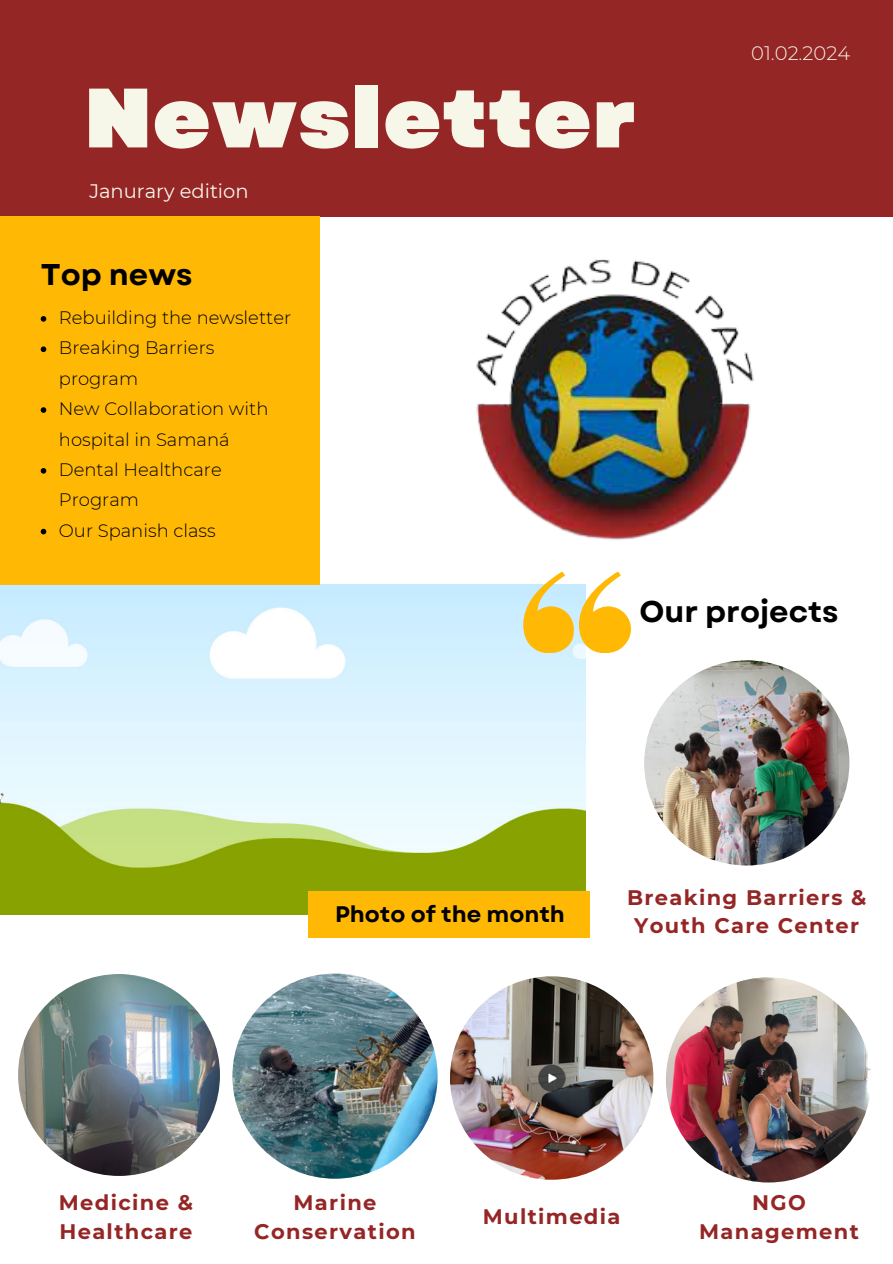
<style>
.page{position:relative;width:893px;height:1264px;background:#fff}
.page>*{position:absolute;margin:0;border:0;box-sizing:border-box;transform-origin:0 0}
.t1{font:900 84px "Garet";letter-spacing:.025em;color:#f6f6e9}
.t2{font:700 30px "Garet";color:#000}
.t3{font:700 22.5px "Garet";color:#000}
.t4{font:700 21px/28.2px "Montserrat";letter-spacing:.065em;color:#952626;text-align:center}
.t5{font:19.5px "Montserrat";color:#f6f6e9}
.t6{font:300 19.5px "Montserrat";color:#f6f6e9}
.t7{font:300 18px/30.3px "Montserrat";color:#000}
</style>
<div class="page">
<div style="left:0;top:0;width:892px;height:216px;background:#952626"></div>
<img style="left:0;top:584px;width:585px;height:330px">
<div style="left:308px;top:891px;width:281px;height:46px;background:#ffb905"></div>
<div style="left:0;top:217px;width:319px;height:368px;background:#ffb905"></div>
<svg style="left:523px;top:572px;width:108px;height:80px"></svg>
<img style="left:476px;top:259px;width:278px;height:281px">
<img style="left:232px;top:973px;width:205px;height:205px;border-radius:50%">
<img style="left:18px;top:974px;width:202px;height:201px;border-radius:50%">
<img style="left:665px;top:977px;width:206px;height:205px;border-radius:50%">
<img style="left:644px;top:660px;width:205px;height:205px;border-radius:50%">
<svg style="left:41px;top:316px;width:5px;height:6px"></svg>
<svg style="left:41px;top:346px;width:5px;height:6px"></svg>
<svg style="left:41px;top:407px;width:5px;height:6px"></svg>
<svg style="left:41px;top:468px;width:5px;height:5px"></svg>
<svg style="left:41px;top:529px;width:5px;height:5px"></svg>
<img style="left:450px;top:976px;width:203px;height:203px;border-radius:50%">
<h2 class="t1" style="left:85px;top:57px;width:552px">Newsletter</h2>
<p class="t5" style="left:89px;top:179px;width:161px">Janurary edition</p>
<p class="t2" style="left:41px;top:253px;width:153px">Top news</p>
<p class="t7" style="left:59px;top:302px;width:234px">Rebuilding the newsletter</p>
<p class="t7" style="left:59px;top:333px;width:157px">Breaking Barriers program</p>
<p class="t7" style="left:59px;top:393px;width:211px">New Collaboration with hospital in Samaná</p>
<p class="t7" style="left:59px;top:454px;width:164px">Dental Healthcare<br>Program</p>
<p class="t7" style="left:59px;top:515px;width:158px">Our Spanish class</p>
<h3 class="t6" style="left:751px;top:41px;width:100px">01.02.2024</h3>
<h3 class="t2" style="left:639px;top:589px;width:201px">Our projects</h3>
<h3 class="t3" style="left:335px;top:898px;width:231px">Photo of the month</h3>
<p class="t4" style="left:627px;top:883px;width:241px">Breaking Barriers &amp;<br>Youth Care Center</p>
<p class="t4" style="left:59px;top:1188px;width:136px;text-align:left">Medicine &amp;<br>Healthcare</p>
<p class="t4" style="left:254px;top:1188px;width:163px">Marine<br>Conservation</p>
<h3 class="t4" style="left:483px;top:1202px;width:139px">Multimedia</h3>
<h3 class="t4" style="left:699px;top:1188px;width:161px">NGO<br>Management</h3>
</div>
